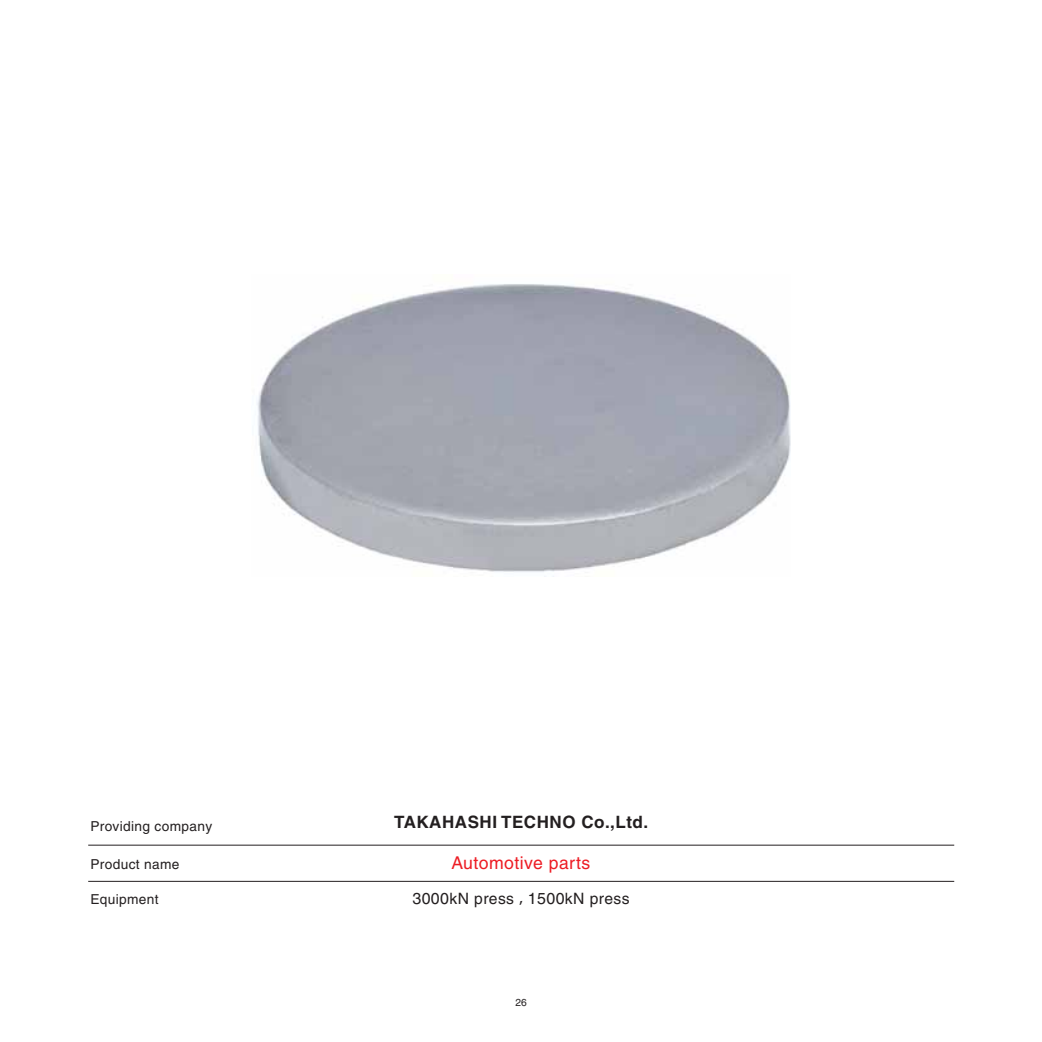
<style>
.page{position:relative;width:1042px;height:1042px;background:#fff}
.page>*{position:absolute;margin:0;border:0;box-sizing:border-box;transform-origin:0 0}
.t1{font:17.68px "Helvetica";letter-spacing:.025em;color:#ed1c24}
.t2{font:700 16.97px "Helvetica";letter-spacing:.03em;color:#231f20}
.t3{font:15.58px "Helvetica";letter-spacing:.025em;color:#231f20}
.t4{font:13.65px "Helvetica";letter-spacing:.025em;color:#231f20}
.t5{font:10.15px "Helvetica";color:#231f20}
.s1{font-size:15.92px}
.s2{font-family:"Koz Go Pro Medium 90 msp RKSJ H";font-size:13.65px}
</style>
<div class="page">
<hr style="left:88px;top:844px;width:866px;height:1px;background:#231f20">
<hr style="left:88px;top:880px;width:866px;height:1px;background:#231f20">
<img style="left:257px;top:284px;width:533px;height:288px">
<p class="t4" style="left:90px;top:821px;width:123px">Providing company</p>
<p class="t4" style="left:90px;top:858px;width:91px">Product name</p>
<p class="t2" style="left:394px;top:815px;width:255px">TAKAHASHI TECHNO Co.,Ltd.</p>
<p class="t1" style="left:451px;top:855px;width:140px">Automotive parts</p>
<p class="t4" style="left:90px;top:894px;width:70px">Equipment</p>
<p class="t3" style="left:412px;top:892px;width:218px"><span class="s1">3000</span>kN press <span class="s2">,</span> <span class="s1">1500</span>kN press</p>
<p class="t5" style="left:515px;top:998px;width:13px">26</p>
</div>
